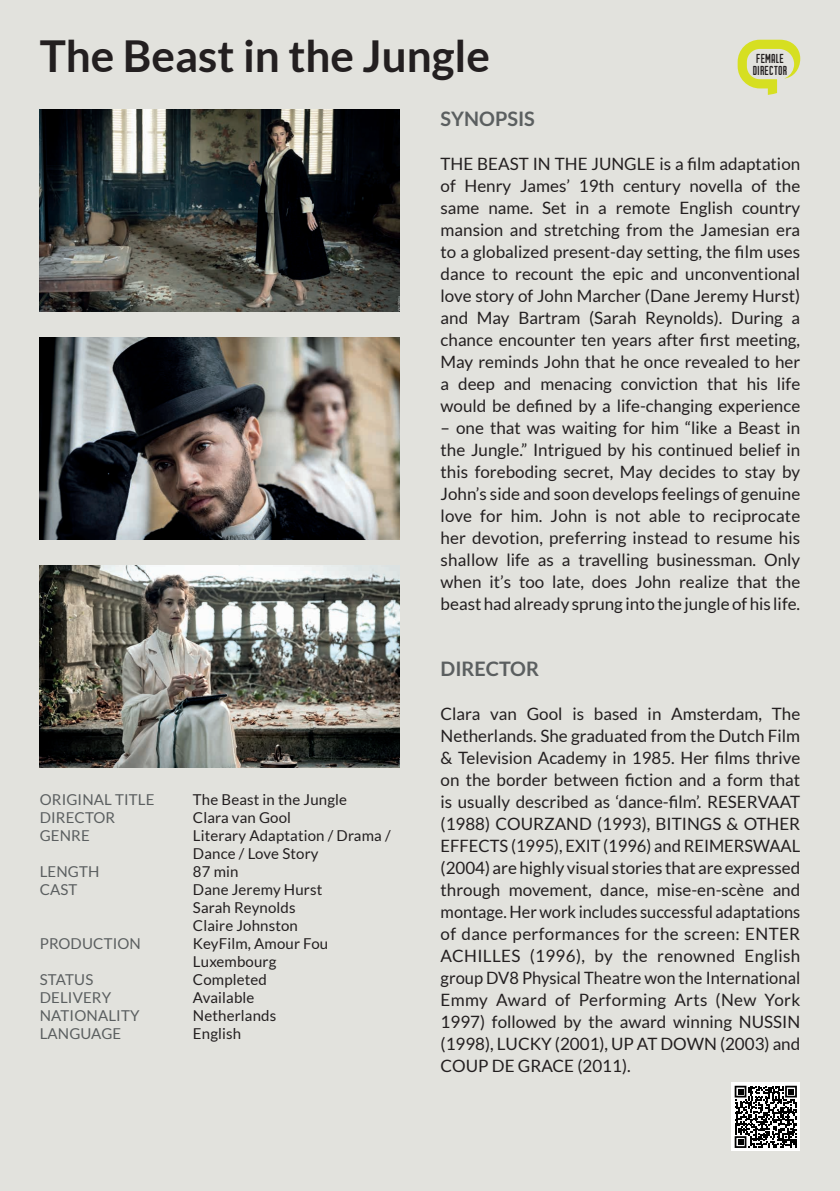
<style>
.page{position:relative;width:840px;height:1191px;background:#fff}
.page>*{position:absolute;margin:0;border:0;box-sizing:border-box;transform-origin:0 0}
.t1{font:700 44px "Lato";color:#231f20}
.t2{font:700 20px "Lato";color:#5b5f60}
.t3{font:17px/22px "Lato";color:#231f20;text-align:justify}
.t4{font:15px/18px "Lato";letter-spacing:.01em;color:#231f20}
.t5{font:15px "Lato";letter-spacing:.01em;color:#5b5f60}
.t6{font:13px "Cache";letter-spacing:.01em;color:#231f20}
</style>
<div class="page">
<div style="left:0;top:0;width:839px;height:1191px;background:#e2e2dd"></div>
<img style="left:40px;top:110px;width:359px;height:202px">
<img style="left:40px;top:337px;width:359px;height:202px">
<img style="left:40px;top:565px;width:359px;height:202px">
<svg style="left:737px;top:40px;width:62px;height:55px"></svg>
<div style="left:730px;top:1082px;width:69px;height:69px;background:#fff"></div>
<svg style="left:734px;top:1085px;width:62px;height:63px"></svg>
<p class="t1" style="left:40px;top:31px;width:451px">The Beast in the Jungle</p>
<p class="t2" style="left:440px;top:107px;width:96px">SYNOPSIS</p>
<p class="t3" style="left:440px;top:152px;width:361px">THE BEAST IN THE JUNGLE is a film adaptation</p>
<p class="t3" style="left:440px;top:174px;width:361px">of Henry James’ 19th century novella of the same name. Set in a remote English country mansion and stretching from the Jamesian era to a globalized present-day setting, the film uses dance to recount the epic and unconventional love story of John Marcher (Dane Jeremy Hurst) and May Bartram (Sarah Reynolds). During a chance encounter ten years after first meeting, May reminds John that he once revealed to her a deep and menacing conviction that his life would be defined by a life-changing experience</p>
<p class="t3" style="left:440px;top:416px;width:361px">– one that was waiting for him “like a Beast in the Jungle.” Intrigued by his continued belief in this foreboding secret, May decides to stay by John’s side and soon develops feelings of genuine</p>
<p class="t3" style="left:440px;top:504px;width:361px">love for him. John is not able to reciprocate her devotion, preferring instead to resume his shallow life as a travelling businessman. Only when it’s too late, does John realize that the</p>
<p class="t3" style="left:440px;top:592px;width:361px">beast had already sprung into the jungle of his life.</p>
<p class="t6" style="left:755px;top:52px;width:29px">FEMALE</p>
<p class="t6" style="left:752px;top:64px;width:36px">DIRECTOR</p>
<p class="t5" style="left:40px;top:791px;width:116px">ORIGINAL TITLE</p>
<p class="t5" style="left:40px;top:809px;width:77px">DIRECTOR</p>
<p class="t5" style="left:40px;top:827px;width:52px">GENRE</p>
<p class="t5" style="left:40px;top:863px;width:61px">LENGTH</p>
<p class="t5" style="left:40px;top:881px;width:39px">CAST</p>
<p class="t5" style="left:40px;top:935px;width:103px">PRODUCTION</p>
<p class="t5" style="left:40px;top:971px;width:55px">STATUS</p>
<p class="t5" style="left:40px;top:989px;width:73px">DELIVERY</p>
<p class="t5" style="left:40px;top:1007px;width:101px">NATIONALITY</p>
<p class="t5" style="left:40px;top:1025px;width:83px">LANGUAGE</p>
<p class="t4" style="left:193px;top:790px;width:155px">The Beast in the Jungle</p>
<p class="t4" style="left:193px;top:808px;width:99px">Clara van Gool</p>
<p class="t4" style="left:193px;top:826px;width:199px">Literary Adaptation / Drama /<br>Dance / Love Story</p>
<p class="t4" style="left:193px;top:862px;width:47px">87 min</p>
<p class="t4" style="left:193px;top:880px;width:131px">Dane Jeremy Hurst</p>
<p class="t4" style="left:193px;top:898px;width:104px">Sarah Reynolds</p>
<p class="t4" style="left:193px;top:916px;width:106px">Claire Johnston</p>
<p class="t4" style="left:193px;top:934px;width:137px">KeyFilm, Amour Fou</p>
<p class="t4" style="left:193px;top:952px;width:85px">Luxembourg</p>
<p class="t4" style="left:193px;top:970px;width:75px">Completed</p>
<p class="t4" style="left:193px;top:988px;width:63px">Available</p>
<p class="t4" style="left:193px;top:1006px;width:85px">Netherlands</p>
<p class="t4" style="left:193px;top:1024px;width:50px">English</p>
<p class="t2" style="left:440px;top:657px;width:100px">DIRECTOR</p>
<p class="t3" style="left:440px;top:702px;width:361px">Clara van Gool is based in Amsterdam, The Netherlands. She graduated from the Dutch Film &amp; Television Academy in 1985. Her films thrive on the border between fiction and a form that is usually described as ‘dance-film’. RESERVAAT (1988) COURZAND (1993), BITINGS &amp; OTHER</p>
<p class="t3" style="left:440px;top:834px;width:361px">EFFECTS (1995), EXIT (1996) and REIMERSWAAL</p>
<p class="t3" style="left:440px;top:856px;width:361px">(2004) are highly visual stories that are expressed</p>
<p class="t3" style="left:440px;top:878px;width:361px">through movement, dance, mise-en-scène and montage. Her work includes successful adaptations</p>
<p class="t3" style="left:440px;top:922px;width:361px">of dance performances for the screen: ENTER ACHILLES (1996), by the renowned English group DV8 Physical Theatre won the International</p>
<p class="t3" style="left:440px;top:988px;width:361px">Emmy Award of Performing Arts (New York 1997) followed by the award winning NUSSIN (1998), LUCKY (2001), UP AT DOWN (2003) and COUP DE GRACE (2011).</p>
</div>
